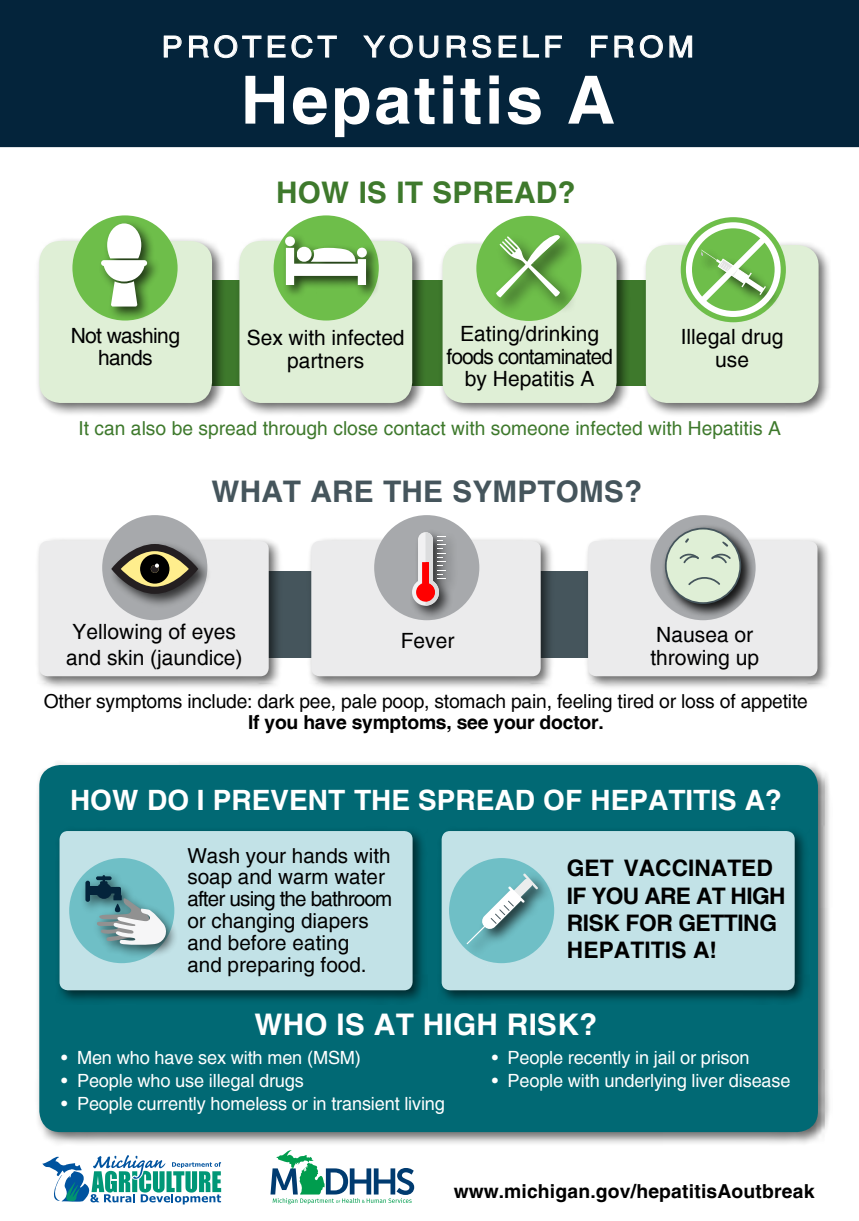
<style>
.page{position:relative;width:859px;height:1221px;background:#fff}
.page>*{position:absolute;margin:0;border:0;box-sizing:border-box;transform-origin:0 0}
.t1{font:700 66.5px "Helvetica";letter-spacing:.04em;color:#fff}
.t2{font:700 29.75px "Helvetica";letter-spacing:.005em;color:#45555c}
.t3{font:700 29.75px "Helvetica";letter-spacing:.01em;color:#fff}
.t4{font:700 29.75px "Helvetica";letter-spacing:.005em;color:#3e792c}
.t5{font:29.22px "Helvetica";letter-spacing:.13em;color:#fff;scale:1.08 1}
.t6{font:700 28px "Helvetica";color:#fff}
.t7{font:700 22.75px/27.3px "Helvetica";letter-spacing:-.02em;color:#000}
.t8{font:21px/22.8px "Helvetica";color:#000;text-align:center}
.t9{font:21px/21.9px "Helvetica";letter-spacing:-.03em;color:#000;text-align:center}
.t10{font:20.65px/21.9px "Helvetica";color:#000}
.t11{font:19.25px "Helvetica";letter-spacing:-.01em;color:#000}
.t12{font:19.25px "Helvetica";color:#3e792c}
.t13{font:700 19.25px "Helvetica";letter-spacing:.01em;color:#000}
.t14{font:700 19.25px "Helvetica";letter-spacing:-.01em;color:#000}
.t15{font:18.2px "Helvetica";letter-spacing:-.01em;color:#fff}
</style>
<div class="page">
<div style="left:142px;top:280px;width:577px;height:105px;background:#3e792c"></div>
<div style="left:234px;top:236px;width:193px;height:181px;background:#000;opacity:.6"></div>
<div style="left:239px;top:241px;width:173px;height:162px;background:#dfefd6;border-radius:21px"></div>
<div style="left:641px;top:241px;width:192px;height:177px;background:#000;opacity:.6"></div>
<div style="left:645px;top:245px;width:173px;height:158px;background:#dfefd6;border-radius:21px"></div>
<div style="left:34px;top:236px;width:193px;height:181px;background:#000;opacity:.6"></div>
<div style="left:39px;top:241px;width:173px;height:162px;background:#dfefd6;border-radius:21px"></div>
<div style="left:0;top:0;width:858px;height:147px;background:#04243b"></div>
<svg style="left:164px;top:35px;width:18px;height:23px"></svg>
<svg style="left:189px;top:35px;width:72px;height:45px;background:#1d3a4e"></svg>
<svg style="left:267px;top:35px;width:70px;height:23px;background:#354f61"></svg>
<svg style="left:363px;top:35px;width:50px;height:23px"></svg>
<svg style="left:419px;top:35px;width:19px;height:23px"></svg>
<svg style="left:446px;top:35px;width:20px;height:45px"></svg>
<svg style="left:472px;top:35px;width:19px;height:23px"></svg>
<svg style="left:498px;top:35px;width:18px;height:23px"></svg>
<svg style="left:523px;top:35px;width:16px;height:23px"></svg>
<svg style="left:545px;top:35px;width:17px;height:23px"></svg>
<svg style="left:590px;top:35px;width:17px;height:23px"></svg>
<svg style="left:614px;top:35px;width:49px;height:45px;background:#203d51"></svg>
<svg style="left:669px;top:35px;width:23px;height:23px"></svg>
<div style="left:72px;top:215px;width:105px;height:105px;background:#6ebe4a;border-radius:50%"></div>
<div style="left:97px;top:219px;width:64px;height:102px;background:#000;opacity:.7"></div>
<div style="left:101px;top:260px;width:46px;height:6px;background:#fff;border-radius:3px"></div>
<svg style="left:103px;top:223px;width:42px;height:83px"></svg>
<div style="left:273px;top:215px;width:106px;height:105px;background:#6ebe4a;border-radius:50%"></div>
<div style="left:281px;top:232px;width:99px;height:67px;background:#000;opacity:.7"></div>
<svg style="left:285px;top:236px;width:82px;height:49px"></svg>
<div style="left:680px;top:217px;width:105px;height:105px;background:#6ebe4a;border-radius:50%"></div>
<div style="left:34px;top:760px;width:798px;height:387px;background:#000;opacity:.6"></div>
<div style="left:39px;top:765px;width:778px;height:367px;background:#016974;border-radius:21px"></div>
<div style="left:437px;top:826px;width:372px;height:179px;background:#000;opacity:.6"></div>
<div style="left:441px;top:831px;width:353px;height:159px;background:#c2e2e7;border-radius:8px"></div>
<div style="left:55px;top:826px;width:372px;height:179px;background:#000;opacity:.6"></div>
<div style="left:60px;top:831px;width:352px;height:159px;background:#c2e2e7;border-radius:8px"></div>
<div style="left:449px;top:858px;width:105px;height:105px;background:#6fbfc6;border-radius:50%"></div>
<div style="left:463px;top:870px;width:90px;height:102px;background:#000;opacity:.7"></div>
<svg style="left:466px;top:873px;width:72px;height:71px"></svg>
<div style="left:69px;top:858px;width:105px;height:105px;background:#6fbfc6;border-radius:50%"></div>
<div style="left:80px;top:870px;width:99px;height:88px;background:#000;opacity:.6"></div>
<div style="left:85px;top:880px;width:5px;height:22px;background:#04243b;border-radius:2px"></div>
<div style="left:88px;top:886px;width:18px;height:9px;background:#04243b"></div>
<div style="left:96px;top:883px;width:16px;height:16px;background:#04243b;border-radius:50%"></div>
<div style="left:100px;top:881px;width:8px;height:7px;background:#04243b"></div>
<svg style="left:96px;top:876px;width:16px;height:4px"></svg>
<div style="left:109px;top:887px;width:12px;height:6px;background:#04243b;border-radius:2px"></div>
<div style="left:114px;top:887px;width:7px;height:12px;background:#04243b;border-radius:2px"></div>
<div style="left:113px;top:895px;width:9px;height:5px;background:#04243b"></div>
<svg style="left:97px;top:898px;width:70px;height:47px"></svg>
<div style="left:142px;top:571px;width:577px;height:86px;background:#45555c"></div>
<div style="left:306px;top:536px;width:249px;height:155px;background:#000;opacity:.6"></div>
<div style="left:311px;top:541px;width:229px;height:135px;background:#ebebec;border-radius:8px"></div>
<div style="left:374px;top:515px;width:105px;height:105px;background:#a7a9ac;border-radius:50%"></div>
<div style="left:583px;top:536px;width:249px;height:155px;background:#000;opacity:.6"></div>
<div style="left:588px;top:541px;width:229px;height:135px;background:#ebebec;border-radius:8px"></div>
<div style="left:34px;top:536px;width:249px;height:155px;background:#000;opacity:.6"></div>
<div style="left:39px;top:541px;width:230px;height:135px;background:#ebebec;border-radius:8px"></div>
<div style="left:102px;top:515px;width:105px;height:105px;background:#a7a9ac;border-radius:50%"></div>
<div style="left:108px;top:540px;width:103px;height:68px;background:#000;opacity:.7"></div>
<svg style="left:111px;top:544px;width:87px;height:50px"></svg>
<div style="left:407px;top:528px;width:51px;height:92px;background:#000;opacity:.7"></div>
<svg style="left:412px;top:532px;width:33px;height:74px"></svg>
<svg style="left:42px;top:1155px;width:179px;height:49px"></svg>
<svg style="left:270px;top:1150px;width:144px;height:54px"></svg>
<div style="left:437px;top:239px;width:194px;height:178px;background:#000;opacity:.6"></div>
<div style="left:442px;top:244px;width:174px;height:159px;background:#dfefd6;border-radius:21px"></div>
<div style="left:476px;top:216px;width:105px;height:105px;background:#6ebe4a;border-radius:50%"></div>
<div style="left:491px;top:229px;width:87px;height:87px;background:#000;opacity:.7"></div>
<svg style="left:496px;top:234px;width:64px;height:63px"></svg>
<img style="left:501px;top:238px;width:16px;height:16px">
<svg style="left:685px;top:222px;width:95px;height:95px"></svg>
<div style="left:650px;top:515px;width:105px;height:105px;background:#a7a9ac;border-radius:50%"></div>
<div style="left:660px;top:523px;width:95px;height:95px;background:#000;opacity:.7"></div>
<div style="left:661px;top:524px;width:93px;height:93px;background:#000;opacity:.6"></div>
<svg style="left:664px;top:528px;width:77px;height:76px;background:#b9c6b6"></svg>
<h3 class="t5" style="left:161px;top:30px;width:494px">PROTECT YOURSELF FROM</h3>
<h1 class="t1" style="left:240px;top:59px;width:375px">Hepatitis A</h1>
<h2 class="t4" style="left:276px;top:174px;width:301px">HOW IS IT SPREAD?</h2>
<p class="t8" style="left:446px;top:322px;width:168px">Eating/drinking foods contaminated by Hepatitis A</p>
<p class="t9" style="left:71px;top:325px;width:111px">Not washing hands</p>
<p class="t8" style="left:680px;top:325px;width:104px">Illegal drug use</p>
<p class="t8" style="left:247px;top:326px;width:159px">Sex with infected partners</p>
<p class="t12" style="left:78px;top:417px;width:703px">It can also be spread through close contact with someone infected with Hepatitis A</p>
<h2 class="t2" style="left:211px;top:473px;width:432px">WHAT ARE THE SYMPTOMS?</h2>
<p class="t8" style="left:66px;top:619px;width:178px;line-height:25.2px">Yellowing of eyes and skin (jaundice)</p>
<p class="t8" style="left:650px;top:623px;width:110px;text-align:left">Nausea or throwing up</p>
<p class="t8" style="left:400px;top:629px;width:55px">Fever</p>
<p class="t11" style="left:44px;top:689px;width:765px">Other symptoms include: dark pee, pale poop, stomach pain, feeling tired or loss of appetite</p>
<p class="t14" style="left:248px;top:710px;width:357px">If you have symptoms, see your doctor.</p>
<h3 class="t6" style="left:70px;top:783px;width:713px">HOW DO I PREVENT THE SPREAD OF HEPATITIS A?</h3>
<p class="t10" style="left:187px;top:844px;width:206px">Wash your hands with soap and warm water after using the bathroom or changing diapers and before eating<br>and preparing food.</p>
<p class="t7" style="left:567px;top:854px;width:220px">GET VACCINATED<br>IF YOU ARE AT HIGH<br>RISK FOR GETTING<br>HEPATITIS A!</p>
<h2 class="t3" style="left:254px;top:1006px;width:344px">WHO IS AT HIGH RISK?</h2>
<p class="t15" style="left:61px;top:1047px;width:301px">• Men who have sex with men (MSM)</p>
<p class="t15" style="left:61px;top:1070px;width:244px">• People who use illegal drugs</p>
<p class="t15" style="left:61px;top:1092px;width:385px">• People currently homeless or in transient living</p>
<p class="t15" style="left:491px;top:1047px;width:259px">• People recently in jail or prison</p>
<p class="t15" style="left:491px;top:1070px;width:300px">• People with underlying liver disease</p>
<p class="t13" style="left:453px;top:1179px;width:362px">www.michigan.gov/hepatitisAoutbreak</p>
</div>
